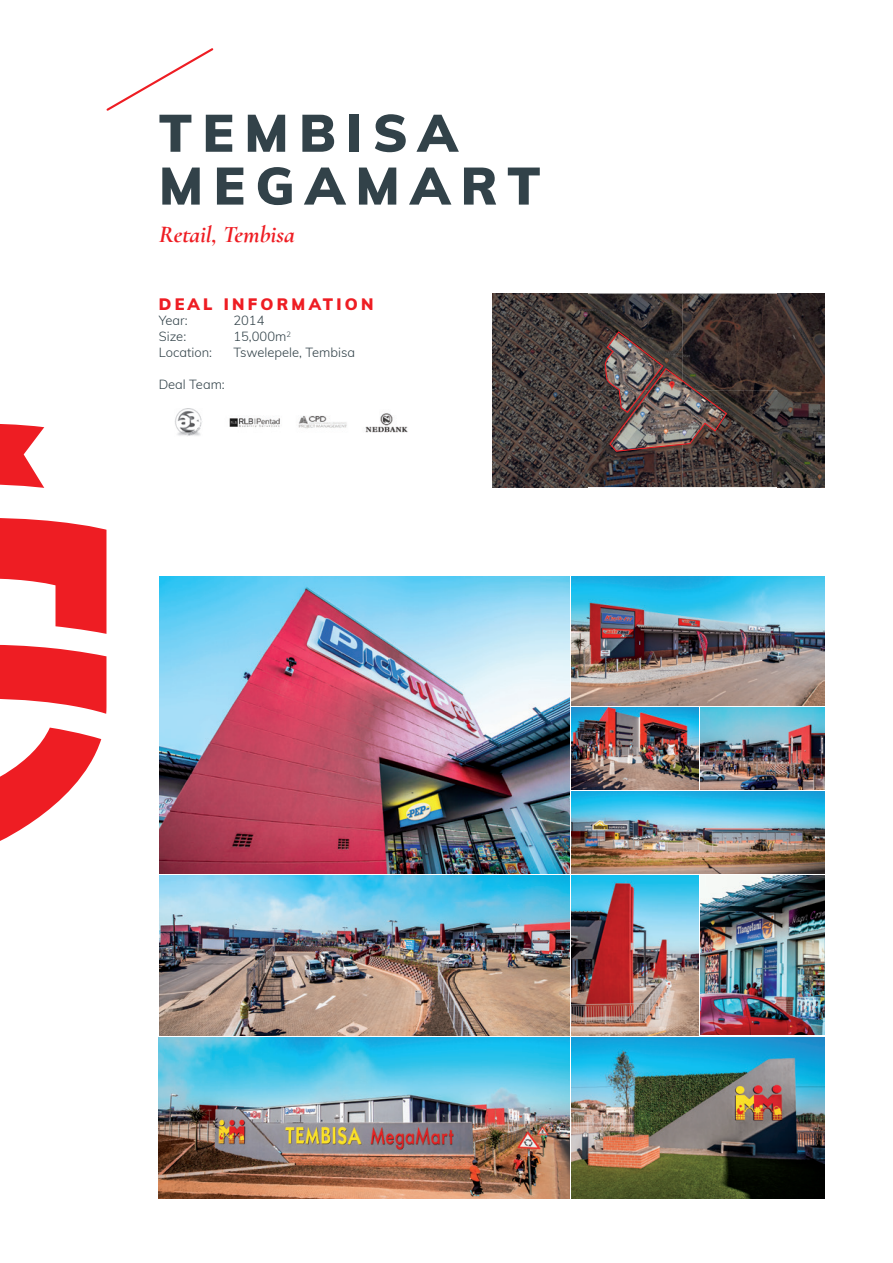
<style>
.page{position:relative;width:893px;height:1263px;background:#fff}
.page>*{position:absolute;margin:0;border:0;box-sizing:border-box;transform-origin:0 0}
.t1{font:900 52.05px/52.8px "Muli";letter-spacing:.2em;color:#324249}
.t2{font:italic 700 24.15px "Cormorant Garamond";color:#ee1d23}
.t3{font:900 16.2px "Muli";letter-spacing:.2em;color:#ee1d23}
.t4{font:300 12.9px "Muli";color:#324249}
</style>
<div class="page">
<svg style="left:0;top:518px;width:106px;height:323px"></svg>
<svg style="left:0;top:424px;width:44px;height:64px"></svg>
<svg style="left:106px;top:48px;width:108px;height:63px"></svg>
<img style="left:493px;top:294px;width:332px;height:193px">
<img style="left:604px;top:330px;width:124px;height:122px">
<img style="left:160px;top:577px;width:410px;height:296px">
<img style="left:159px;top:1037px;width:411px;height:161px">
<img style="left:572px;top:1037px;width:252px;height:161px">
<img style="left:160px;top:875px;width:410px;height:160px">
<img style="left:572px;top:708px;width:126px;height:81px">
<img style="left:572px;top:875px;width:126px;height:160px">
<img style="left:701px;top:875px;width:123px;height:160px">
<img style="left:700px;top:708px;width:124px;height:81px">
<img style="left:572px;top:791px;width:252px;height:82px">
<img style="left:572px;top:577px;width:252px;height:128px">
<img style="left:175px;top:408px;width:27px;height:28px">
<img style="left:229px;top:418px;width:51px;height:10px">
<img style="left:298px;top:415px;width:49px;height:14px">
<img style="left:365px;top:413px;width:43px;height:20px">
<h1 class="t1" style="left:159px;top:104px;width:383px">TEMBISA<br>MEGAMART</h1>
<h2 class="t2" style="left:159px;top:220px;width:138px">Retail, Tembisa</h2>
<p class="t3" style="left:159px;top:292px;width:216px">DEAL INFORMATION</p>
<p class="t4" style="left:159px;top:311px;width:30px">Year:</p>
<p class="t4" style="left:233px;top:311px;width:33px">2014</p>
<p class="t4" style="left:159px;top:327px;width:29px">Size:</p>
<p class="t4" style="left:233px;top:327px;width:59px">15,000m<sup>2</sup></p>
<p class="t4" style="left:159px;top:342px;width:55px">Location:</p>
<p class="t4" style="left:233px;top:342px;width:123px">Tswelepele, Tembisa</p>
<p class="t4" style="left:159px;top:375px;width:68px">Deal Team:</p>
</div>
